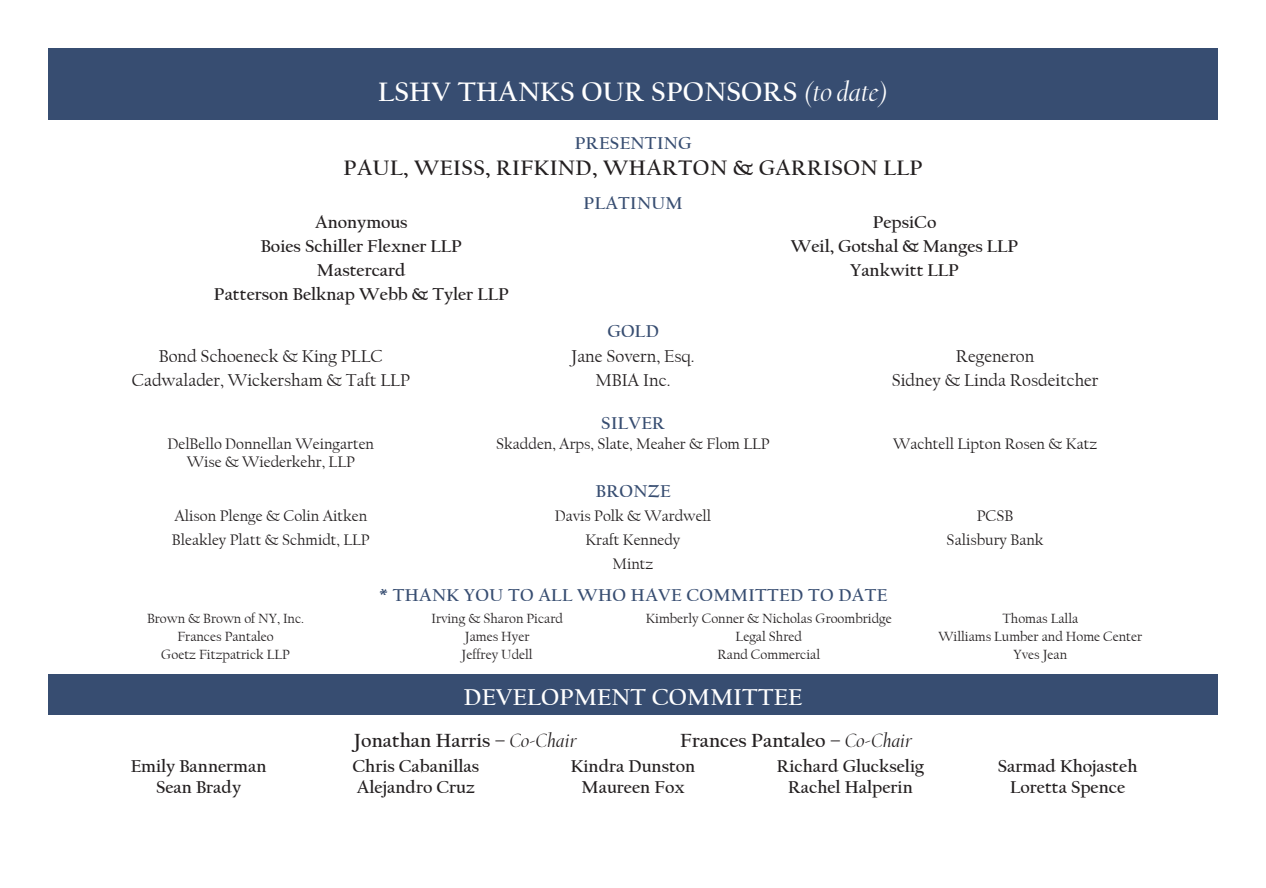
<style>
.page{position:relative;width:1266px;height:888px;background:#fff}
.page>*{position:absolute;margin:0;border:0;box-sizing:border-box;transform-origin:0 0}
.t1{font:700 28px "Californian FB";letter-spacing:.01em;color:#fff}
.t2{font:700 24px "Californian FB";letter-spacing:.01em;color:#fff}
.t3{font:700 22px "Californian FB";letter-spacing:.02em;color:#231f20}
.t4{font:700 20px "Californian FB";color:#231f20}
.t5{font:700 18px "Californian FB";color:#231f20}
.t6{font:18px "Californian FB";color:#231f20}
.t7{font:700 18px "Californian FB";letter-spacing:.02em;color:#374d71}
.t8{font:16px/18px "Californian FB";color:#231f20;text-align:center}
.t9{font:14px "Californian FB";color:#231f20}
.s1{font-family:"Californian FB Display";font-weight:400;font-style:italic}
</style>
<div class="page">
<div style="left:48px;top:48px;width:1170px;height:72px;background:#374d71"></div>
<div style="left:48px;top:675px;width:1170px;height:40px;background:#374d71"></div>
<p class="t1" style="left:378px;top:76px;width:511px">LSHV THANKS OUR SPONSORS <span class="s1">(to date)</span></p>
<p class="t7" style="left:575px;top:132px;width:118px">PRESENTING</p>
<p class="t3" style="left:344px;top:155px;width:581px">PAUL, WEISS, RIFKIND, WHARTON &amp; GARRISON LLP</p>
<p class="t7" style="left:584px;top:193px;width:101px">PLATINUM</p>
<p class="t5" style="left:315px;top:212px;width:94px">Anonymous</p>
<p class="t5" style="left:261px;top:236px;width:203px">Boies Schiller Flexner LLP</p>
<p class="t5" style="left:317px;top:260px;width:90px">Mastercard</p>
<p class="t5" style="left:214px;top:284px;width:296px">Patterson Belknap Webb &amp; Tyler LLP</p>
<p class="t6" style="left:159px;top:346px;width:226px">Bond Schoeneck &amp; King PLLC</p>
<p class="t6" style="left:132px;top:370px;width:280px">Cadwalader, Wickersham &amp; Taft LLP</p>
<p class="t7" style="left:607px;top:321px;width:53px">GOLD</p>
<p class="t6" style="left:571px;top:346px;width:125px">Jane Sovern, Esq.</p>
<p class="t6" style="left:595px;top:370px;width:77px">MBIA Inc.</p>
<p class="t7" style="left:601px;top:413px;width:65px">SILVER</p>
<p class="t5" style="left:873px;top:212px;width:65px">PepsiCo</p>
<p class="t5" style="left:791px;top:236px;width:229px">Weil, Gotshal &amp; Manges LLP</p>
<p class="t5" style="left:850px;top:260px;width:110px">Yankwitt LLP</p>
<p class="t6" style="left:956px;top:346px;width:80px">Regeneron</p>
<p class="t6" style="left:892px;top:370px;width:208px">Sidney &amp; Linda Rosdeitcher</p>
<p class="t8" style="left:168px;top:435px;width:208px">DelBello Donnellan Weingarten<br>Wise &amp; Wiederkehr, LLP</p>
<p class="t8" style="left:496px;top:435px;width:275px">Skadden, Arps, Slate, Meaher &amp; Flom LLP</p>
<p class="t8" style="left:893px;top:435px;width:206px">Wachtell Lipton Rosen &amp; Katz</p>
<p class="t7" style="left:596px;top:481px;width:76px">BRONZE</p>
<p class="t8" style="left:174px;top:507px;width:194px">Alison Plenge &amp; Colin Aitken</p>
<p class="t8" style="left:172px;top:531px;width:199px">Bleakley Platt &amp; Schmidt, LLP</p>
<p class="t8" style="left:555px;top:507px;width:158px">Davis Polk &amp; Wardwell</p>
<p class="t8" style="left:586px;top:531px;width:96px">Kraft Kennedy</p>
<p class="t8" style="left:613px;top:555px;width:42px">Mintz</p>
<p class="t8" style="left:977px;top:507px;width:38px">PCSB</p>
<p class="t8" style="left:947px;top:531px;width:98px">Salisbury Bank</p>
<p class="t9" style="left:147px;top:611px;width:159px">Brown &amp; Brown of NY, Inc.</p>
<p class="t9" style="left:177px;top:629px;width:98px">Frances Pantaleo</p>
<p class="t9" style="left:161px;top:647px;width:130px">Goetz Fitzpatrick LLP</p>
<p class="t5" style="left:131px;top:756px;width:137px">Emily Bannerman</p>
<p class="t5" style="left:156px;top:777px;width:87px">Sean Brady</p>
<p class="t7" style="left:379px;top:585px;width:510px">* THANK YOU TO ALL WHO HAVE COMMITTED TO DATE</p>
<p class="t9" style="left:431px;top:611px;width:133px">Irving &amp; Sharon Picard</p>
<p class="t9" style="left:465px;top:629px;width:66px">James Hyer</p>
<p class="t9" style="left:462px;top:647px;width:73px">Jeffrey Udell</p>
<p class="t9" style="left:646px;top:611px;width:248px">Kimberly Conner &amp; Nicholas Groombridge</p>
<p class="t9" style="left:736px;top:629px;width:68px">Legal Shred</p>
<p class="t9" style="left:717px;top:647px;width:104px">Rand Commercial</p>
<p class="t2" style="left:464px;top:684px;width:340px">DEVELOPMENT COMMITTEE</p>
<p class="t4" style="left:354px;top:729px;width:224px">Jonathan Harris – <span class="s1">Co-Chair</span></p>
<p class="t4" style="left:680px;top:729px;width:233px">Frances Pantaleo – <span class="s1">Co-Chair</span></p>
<p class="t5" style="left:353px;top:756px;width:128px">Chris Cabanillas</p>
<p class="t5" style="left:357px;top:777px;width:119px">Alejandro Cruz</p>
<p class="t5" style="left:571px;top:756px;width:126px">Kindra Dunston</p>
<p class="t5" style="left:582px;top:777px;width:104px">Maureen Fox</p>
<p class="t5" style="left:777px;top:756px;width:149px">Richard Gluckselig</p>
<p class="t5" style="left:788px;top:777px;width:126px">Rachel Halperin</p>
<p class="t9" style="left:1002px;top:611px;width:77px">Thomas Lalla</p>
<p class="t9" style="left:938px;top:629px;width:205px">Williams Lumber and Home Center</p>
<p class="t9" style="left:1013px;top:647px;width:55px">Yves Jean</p>
<p class="t5" style="left:998px;top:756px;width:141px">Sarmad Khojasteh</p>
<p class="t5" style="left:1010px;top:777px;width:117px">Loretta Spence</p>
</div>
